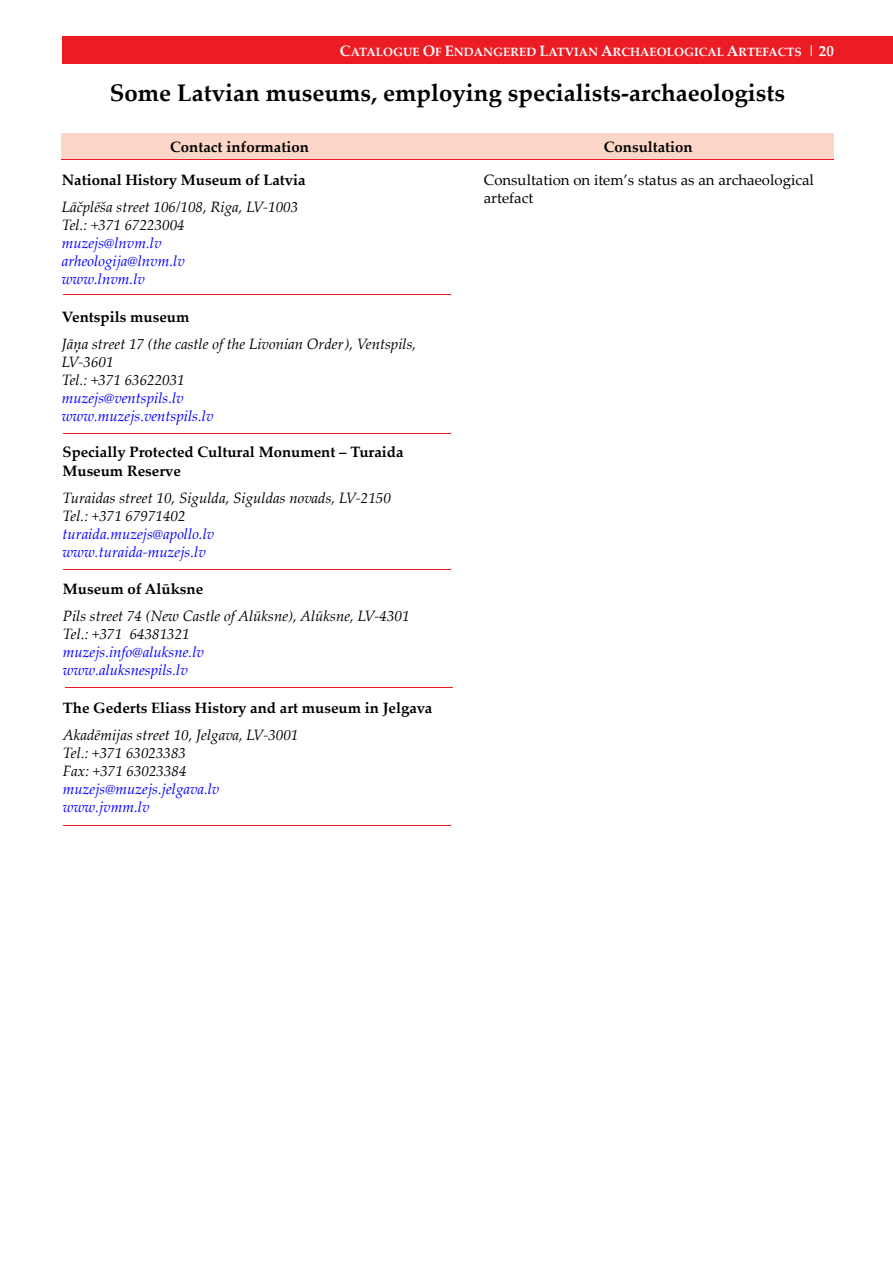
<style>
.page{position:relative;width:893px;height:1263px;background:#fff}
.page>*{position:absolute;margin:0;border:0;box-sizing:border-box;transform-origin:0 0}
.t1{font:700 24px "Palatino Linotype";color:#000}
.t2{font:italic 15px/18px "Palatino Linotype";color:#000}
.t3{font:italic 15px/18px "Palatino Linotype";color:#0903ff}
.t4{font:700 15px/18px "Palatino Linotype";color:#000}
.t5{font:15px/18px "Palatino Linotype";color:#000}
.t6{font:700 12px "Palatino Linotype";color:#fcfcfc}
.s1{font-size:15px}
</style>
<div class="page">
<hr style="left:63px;top:294px;width:388px;height:1px;background:#ec1c24">
<hr style="left:63px;top:433px;width:388px;height:1px;background:#ec1c24">
<hr style="left:63px;top:569px;width:388px;height:1px;background:#ec1c24">
<hr style="left:65px;top:687px;width:388px;height:1px;background:#ec1c24">
<div style="left:61px;top:133px;width:772px;height:26px;background:#fcd7c7"></div>
<hr style="left:61px;top:159px;width:772px;height:1px;background:#ec1c24">
<hr style="left:63px;top:825px;width:388px;height:1px;background:#ec1c24">
<div style="left:62px;top:36px;width:831px;height:28px;background:#ec1c24"></div>
<p class="t6" style="left:340px;top:44px;width:495px"><span class="s1">C</span>ATALOGUE <span class="s1">O</span>F <span class="s1">E</span>NDANGERED <span class="s1">L</span>ATVIAN <span class="s1">A</span>RCHAEOLOGICAL <span class="s1">A</span>RTEFACTS <span class="s1">| 20</span></p>
<h1 class="t1" style="left:110px;top:76px;width:677px">Some Latvian museums, employing specialists-archaeologists</h1>
<p class="t4" style="left:170px;top:137px;width:140px">Contact information</p>
<p class="t4" style="left:604px;top:137px;width:91px">Consultation</p>
<p class="t5" style="left:484px;top:170px;width:332px">Consultation on item’s status as an archaeological artefact</p>
<p class="t4" style="left:62px;top:170px;width:246px">National History Museum of Latvia</p>
<p class="t2" style="left:62px;top:197px;width:238px">Lāčplēša street 106/108, Riga, LV-1003<br>Tel.: +371 67223004</p>
<p class="t3" style="left:62px;top:233px;width:125px">muzejs@lnvm.lv arheologija@lnvm.lv www.lnvm.lv</p>
<p class="t4" style="left:62px;top:307px;width:129px">Ventspils museum</p>
<p class="t2" style="left:62px;top:334px;width:356px">Jāņa street 17 (the castle of the Livonian Order), Ventspils,<br>LV-3601<br>Tel.: +371 63622031</p>
<p class="t3" style="left:62px;top:388px;width:153px">muzejs@ventspils.lv www.muzejs.ventspils.lv</p>
<p class="t4" style="left:62px;top:443px;width:343px">Specially Protected Cultural Monument – Turaida<br>Museum Reserve</p>
<p class="t2" style="left:62px;top:488px;width:330px">Turaidas street 10, Sigulda, Siguldas novads, LV-2150<br>Tel.: +371 67971402</p>
<p class="t3" style="left:62px;top:524px;width:153px">turaida.muzejs@apollo.lv www.turaida-muzejs.lv</p>
<p class="t4" style="left:63px;top:579px;width:142px">Museum of Alūksne</p>
<p class="t2" style="left:63px;top:606px;width:348px">Pils street 74 (New Castle of Alūksne), Alūksne, LV-4301<br>Tel.: +371 64381321</p>
<p class="t3" style="left:63px;top:642px;width:143px">muzejs.info@aluksne.lv www.aluksnespils.lv</p>
<p class="t4" style="left:63px;top:698px;width:371px">The Gederts Eliass History and art museum in Jelgava</p>
<p class="t2" style="left:63px;top:725px;width:237px">Akadēmijas street 10, Jelgava, LV-3001<br>Tel.: +371 63023383<br>Fаx: +371 63023384</p>
<p class="t3" style="left:63px;top:779px;width:158px">muzejs@muzejs.jelgava.lv www.jvmm.lv</p>
</div>
